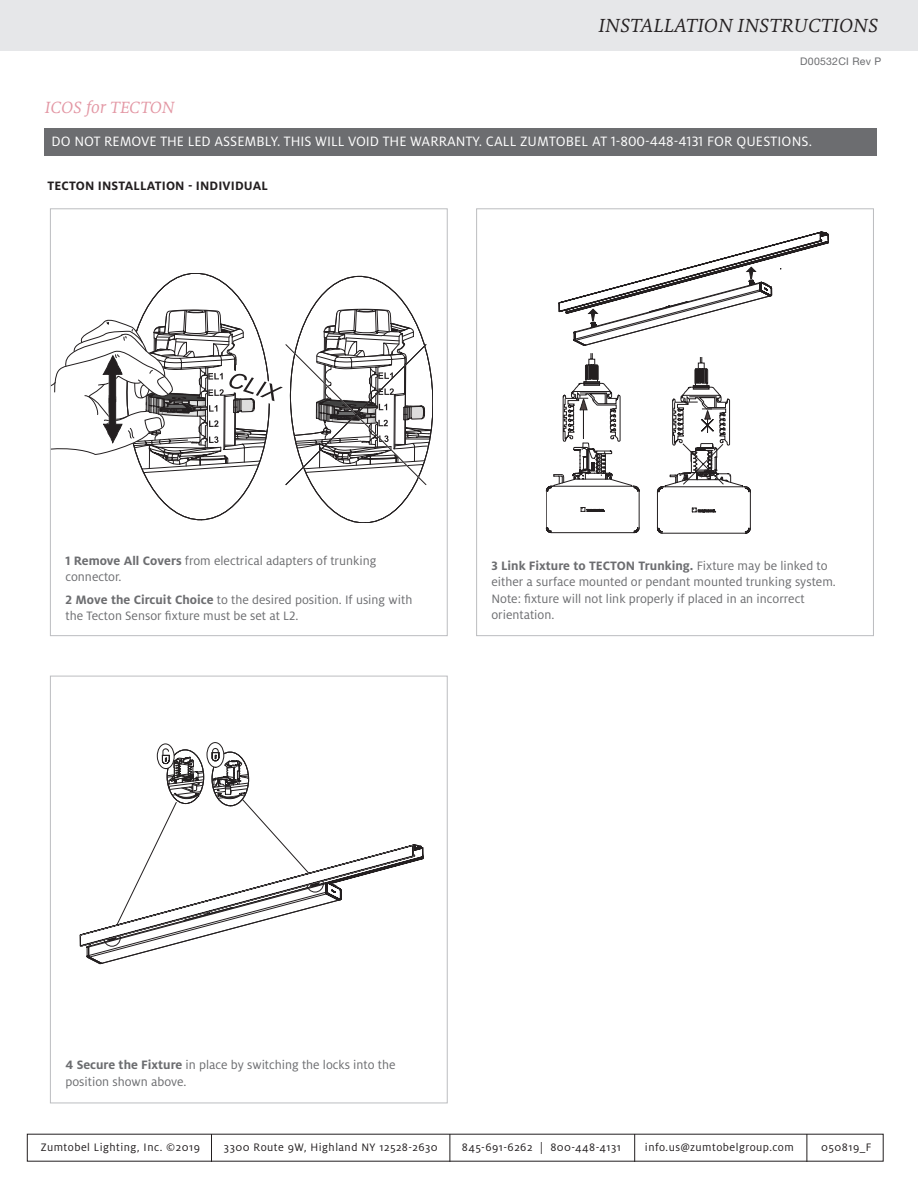
<style>
.page{position:relative;width:918px;height:1188px;background:#fff}
.page>*{position:absolute;margin:0;border:0;box-sizing:border-box;transform-origin:0 0}
.t1{font:italic 21px "Milo Serif Pro";color:#231f20}
.t2{font:italic 18px "Milo Serif Pro";color:#e397a4}
.t3{font:15px "Milo Pro";color:#fff}
.t4{font:13.5px/16.5px "Milo Pro";color:#6c6d70}
.t5{font:700 13.5px "Milo Pro";letter-spacing:.01em;color:#231f20}
.t6{font:12px "Milo Pro";letter-spacing:.04em;color:#231f20}
.t7{font:10.5px "Helvetica Neue";letter-spacing:.025em;color:#6c6d70}
.s1{font-weight:700}
</style>
<div class="page">
<svg style="left:52px;top:273px;width:381px;height:250px"></svg>
<div style="left:44px;top:128px;width:833px;height:27px;background:#6c6d70"></div>
<svg style="left:211px;top:1134px;width:1px;height:28px"></svg>
<svg style="left:450px;top:1134px;width:1px;height:28px"></svg>
<svg style="left:634px;top:1134px;width:1px;height:28px"></svg>
<svg style="left:807px;top:1134px;width:1px;height:28px"></svg>
<div style="left:0;top:0;width:918px;height:51px;background:#e6e7e9"></div>
<svg style="left:559px;top:232px;width:269px;height:114px"></svg>
<svg style="left:546px;top:353px;width:205px;height:181px"></svg>
<svg style="left:207px;top:742px;width:17px;height:25px"></svg>
<div style="left:211px;top:747px;width:9px;height:15px;background:#fff"></div>
<svg style="left:157px;top:744px;width:17px;height:25px"></svg>
<svg style="left:79px;top:748px;width:343px;height:216px"></svg>
<h1 class="t1" style="left:598px;top:14px;width:282px">INSTALLATION INSTRUCTIONS</h1>
<h2 class="t2" style="left:45px;top:98px;width:132px">ICOS for TECTON</h2>
<p class="t7" style="left:800px;top:55px;width:83px">D00532CI Rev P</p>
<p class="t3" style="left:52px;top:133px;width:762px">DO NOT REMOVE THE LED ASSEMBLY. THIS WILL VOID THE WARRANTY. CALL ZUMTOBEL AT 1-800-448-4131 FOR QUESTIONS.</p>
<p class="t5" style="left:48px;top:178px;width:222px">TECTON INSTALLATION - INDIVIDUAL</p>
<p class="t4" style="left:66px;top:552px;width:312px"><span class="s1">1 Remove All Covers</span> from electrical adapters of trunking connector.</p>
<p class="t4" style="left:66px;top:591px;width:348px"><span class="s1">2 Move the Circuit Choice</span> to the desired position. If using with the Tecton Sensor fixture must be set at L2.</p>
<p class="t4" style="left:491px;top:558px;width:346px"><span class="s1">3 Link Fixture to TECTON Trunking.</span> Fixture may be linked to either a surface mounted or pendant mounted trunking system.<br>Note: fixture will not link properly if placed in an incorrect orientation.</p>
<p class="t4" style="left:66px;top:1057px;width:332px"><span class="s1">4 Secure the Fixture</span> in place by switching the locks into the position shown above.</p>
<p class="t6" style="left:41px;top:1141px;width:161px">Zumtobel Lighting, Inc. ©2019</p>
<p class="t6" style="left:224px;top:1141px;width:215px">3300 Route 9W, Highland NY 12528-2630</p>
<p class="t6" style="left:462px;top:1141px;width:161px">845-691-6262 | 800-448-4131</p>
<p class="t6" style="left:645px;top:1141px;width:150px">info.us@zumtobelgroup.com</p>
<p class="t6" style="left:821px;top:1141px;width:52px">050819_F</p>
</div>
